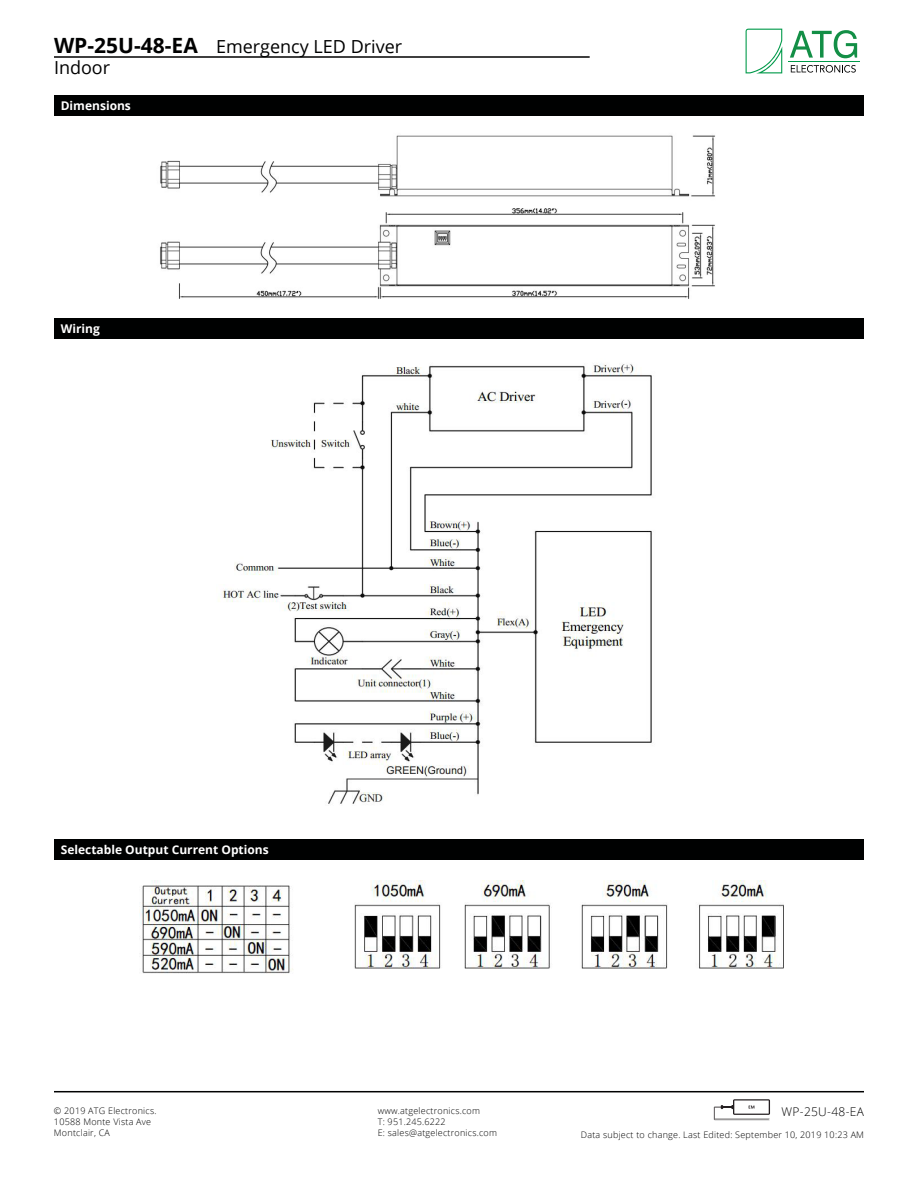
<style>
.page{position:relative;width:918px;height:1188px;background:#fff}
.page>*{position:absolute;margin:0;border:0;box-sizing:border-box;transform-origin:0 0}
.t1{font:18px/21.6px "Open Sans";color:#000101}
.t2{font:700 12px "Open Sans";color:#fff}
.t3{font:300 12px "Open Sans";letter-spacing:.025em;color:#000}
.t4{font:300 9px/10.8px "Open Sans";letter-spacing:.025em;color:#000}
.s1{font-weight:700;font-size:21px}
</style>
<div class="page">
<hr style="left:54px;top:1091px;width:810px;height:1px;background:#000101">
<hr style="left:54px;top:56px;width:536px;height:2px;background:#000101">
<svg style="left:790px;top:30px;width:67px;height:28px"></svg>
<svg style="left:791px;top:65px;width:65px;height:8px"></svg>
<hr style="left:788px;top:61px;width:72px;height:1px;background:#009a4a">
<svg style="left:746px;top:29px;width:36px;height:44px"></svg>
<svg style="left:714px;top:1099px;width:56px;height:21px"></svg>
<div style="left:54px;top:319px;width:810px;height:20px;background:#000101"></div>
<div style="left:54px;top:95px;width:810px;height:21px;background:#000101"></div>
<img style="left:160px;top:135px;width:555px;height:164px">
<img style="left:218px;top:364px;width:434px;height:440px">
<div style="left:54px;top:840px;width:810px;height:20px;background:#000101"></div>
<img style="left:140px;top:880px;width:644px;height:94px">
<h1 class="t1" style="left:54px;top:35px;width:350px"><span class="s1">WP-25U-48-EA</span> Emergency LED Driver<br>Indoor</h1>
<h2 class="t2" style="left:61px;top:97px;width:72px">Dimensions</h2>
<h2 class="t2" style="left:61px;top:321px;width:41px">Wiring</h2>
<h2 class="t2" style="left:61px;top:842px;width:210px">Selectable Output Current Options</h2>
<p class="t4" style="left:54px;top:1105px;width:104px">© 2019 ATG Electronics.<br>10588 Monte Vista Ave<br>Montclair, CA</p>
<p class="t4" style="left:378px;top:1105px;width:104px">www.atgelectronics.com</p>
<h2 class="t3" style="left:782px;top:1104px;width:84px">WP-25U-48-EA</h2>
<p class="t4" style="left:378px;top:1116px;width:121px">T: 951.245.6222<br>E: sales@atgelectronics.com</p>
<p class="t4" style="left:581px;top:1130px;width:285px">Data subject to change. Last Edited: September 10, 2019 10:23 AM</p>
</div>
